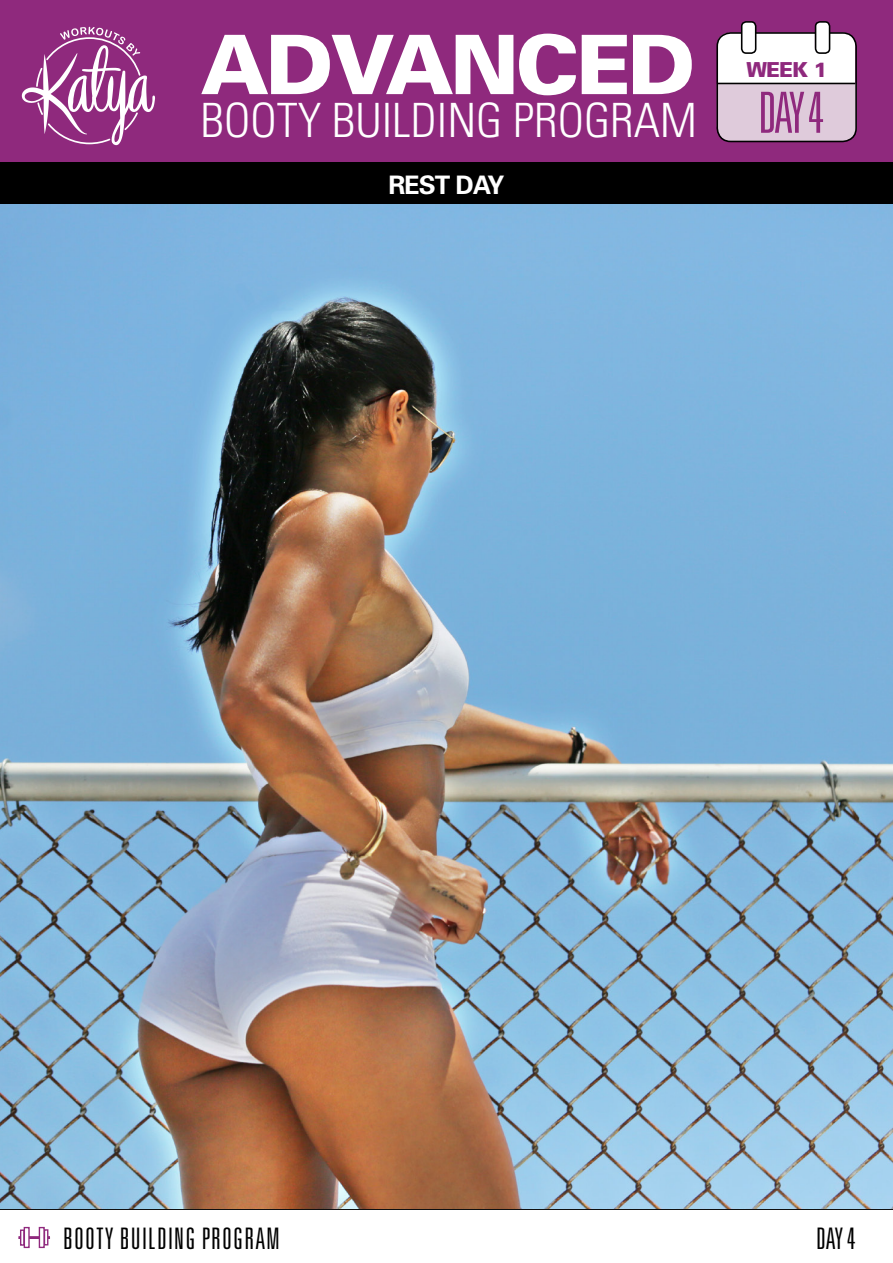
<style>
.page{position:relative;width:893px;height:1263px;background:#fff}
.page>*{position:absolute;margin:0;border:0;box-sizing:border-box;transform-origin:0 0}
.t1{font:900 82.05px "Univers";letter-spacing:-.04em;color:#fff}
.t2{font:300 ultra-condensed 56.85px "Univers";color:#8f297d}
.t3{font:300 condensed 47.25px "Univers";color:#fff}
.t4{font:300 ultra-condensed 29.7px "Univers";letter-spacing:.04em;color:#000}
.t5{font:700 25.5px "Univers";letter-spacing:-.04em;color:#fff}
.t6{font:900 20.7px "Univers";color:#8f297d}
</style>
<div class="page">
<svg style="left:18px;top:1226px;width:32px;height:23px"></svg>
<div style="left:0;top:0;width:893px;height:162px;background:#8f297d"></div>
<svg style="left:719px;top:34px;width:138px;height:108px;background:#eadee7"></svg>
<div style="left:716px;top:32px;width:141px;height:110px;border:2px solid #000;border-radius:14px"></div>
<hr style="left:717px;top:83px;width:138px;height:1px;background:#000">
<div style="left:742px;top:22px;width:14px;height:31px;background:#fff;border-radius:5px"></div>
<div style="left:741px;top:21px;width:15px;height:33px;border:2px solid #000;border-radius:5px"></div>
<div style="left:816px;top:22px;width:14px;height:31px;background:#fff;border-radius:5px"></div>
<div style="left:815px;top:21px;width:15px;height:33px;border:2px solid #000;border-radius:5px"></div>
<hr style="left:0;top:1208px;width:893px;height:2px;background:#000">
<svg style="left:22px;top:27px;width:133px;height:118px"></svg>
<div style="left:0;top:162px;width:893px;height:43px;background:#000"></div>
<img style="left:0;top:204px;width:893px;height:1004px">
<h1 class="t1" style="left:200px;top:14px;width:497px">ADVANCED</h1>
<h3 class="t3" style="left:200px;top:92px;width:498px">BOOTY BUILDING PROGRAM</h3>
<p class="t5" style="left:388px;top:168px;width:118px">REST DAY</p>
<p class="t6" style="left:746px;top:56px;width:82px">WEEK 1</p>
<h2 class="t2" style="left:758px;top:83px;width:67px">DAY 4</h2>
<p class="t4" style="left:63px;top:1223px;width:218px">BOOTY BUILDING PROGRAM</p>
<p class="t4" style="left:816px;top:1223px;width:41px">DAY 4</p>
</div>
